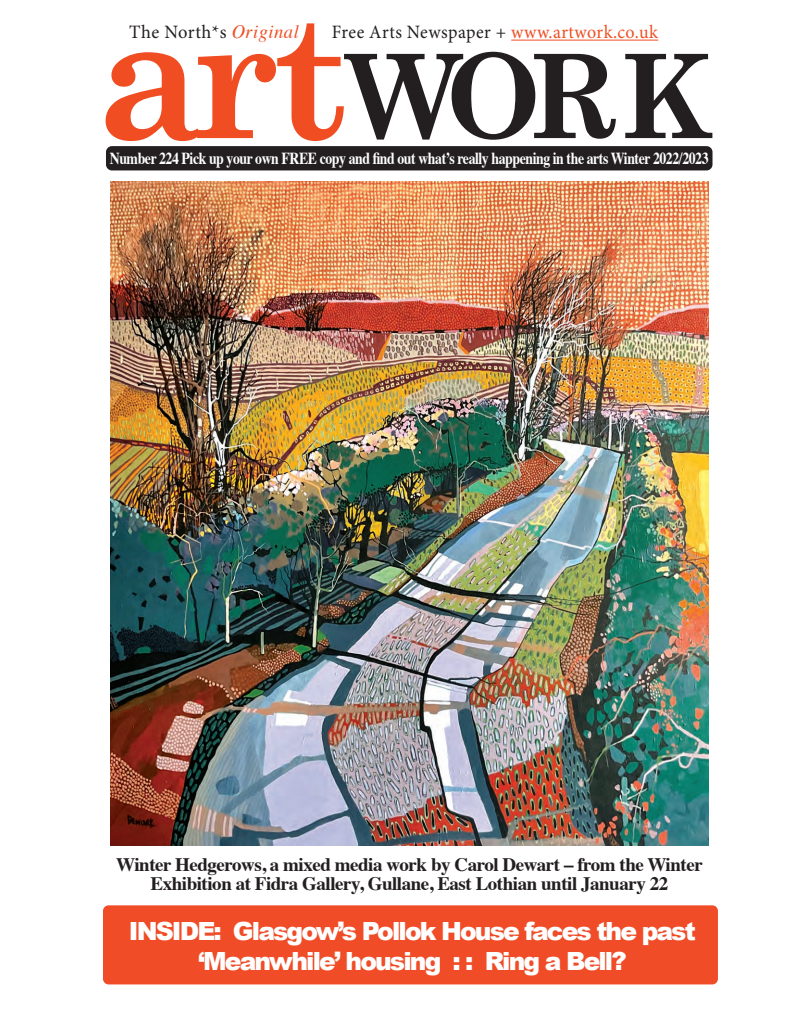
<style>
.page{position:relative;width:803px;height:1010px;background:#fff}
.page>*{position:absolute;margin:0;border:0;box-sizing:border-box;transform-origin:0 0}
.t1{font:900 25px/30px "Arial";letter-spacing:-.075em;color:#fff;text-align:center}
.t2{font:900 24.8px/29.8px "Arial";letter-spacing:-.075em;color:#fff;text-align:center}
.t3{font:700 19.9px/19.9px "Times";letter-spacing:-.025em;color:#231f20;text-align:center}
.t4{font:700 19px/19px "Times";letter-spacing:-.025em;color:#231f20;text-align:center}
.t5{font:18.9px "Minion Pro";letter-spacing:.025em;color:#231f20;scale:.95 1}
.t6{font:18.9px "Minion Pro";letter-spacing:.025em;color:#231f20}
.t7{font:700 16.8px "Times";letter-spacing:-.03em;color:#fff;scale:.82 1}
.t8{font:700 12.4px "Times";letter-spacing:.03em;color:#fff;scale:.85 1}
.s1{font-family:"Times";font-style:italic;color:#f04d22}
.s2{color:#f04d22}
</style>
<div class="page">
<div style="left:106px;top:146px;width:606px;height:24px;background:#231f20;border-radius:6px"></div>
<svg style="left:106px;top:23px;width:606px;height:118px"></svg>
<hr style="left:511px;top:40px;width:147px;height:1px;background:#f04d22">
<div style="left:103px;top:905px;width:614px;height:79px;background:#f04c27;border-radius:6px"></div>
<img style="left:110px;top:181px;width:598px;height:664px">
<p class="t6" style="left:129px;top:19px;width:171px">The North*s <span class="s1">Original</span></p>
<p class="t5" style="left:332px;top:19px;width:345px">Free Arts Newspaper + <span class="s2">www.artwork.co.uk</span></p>
<p class="t7" style="left:110px;top:142px;width:731px">Number 224 Pick up your own FREE copy and find out what’s really happening in the arts Winter 2022/2023</p>
<p class="t8" style="left:151px;top:147px;width:611px">Number 224 Pick up your own FREE copy and find out what’s really happening in the arts Winter 2022/3</p>
<p class="t4" style="left:116px;top:852px;width:587px">Winter Hedgerows, a mixed media work by Carol Dewart – from the Winter<br>Exhibition at Fidra Gallery, Gullane, East Lothian until January 22</p>
<p class="t3" style="left:98px;top:852px;width:614px">Winter Hedgerows, a mixed media work by Carol Dewart – from the Winter<br>Exhibition at Fidra Gallery, Gullane, East Lothian until January 22</p>
<h2 class="t2" style="left:129px;top:912px;width:564px">INSIDE: Glasgow’s Pollok House faces the past ‘Meanwhile’ housing : : Ring a Bell?</h2>
<h1 class="t1" style="left:129px;top:915px;width:568px">INSIDE: Glasgow’s Pollok House faces the past ‘Meanwhile’ housing : : Ring a Bell?</h1>
</div>
